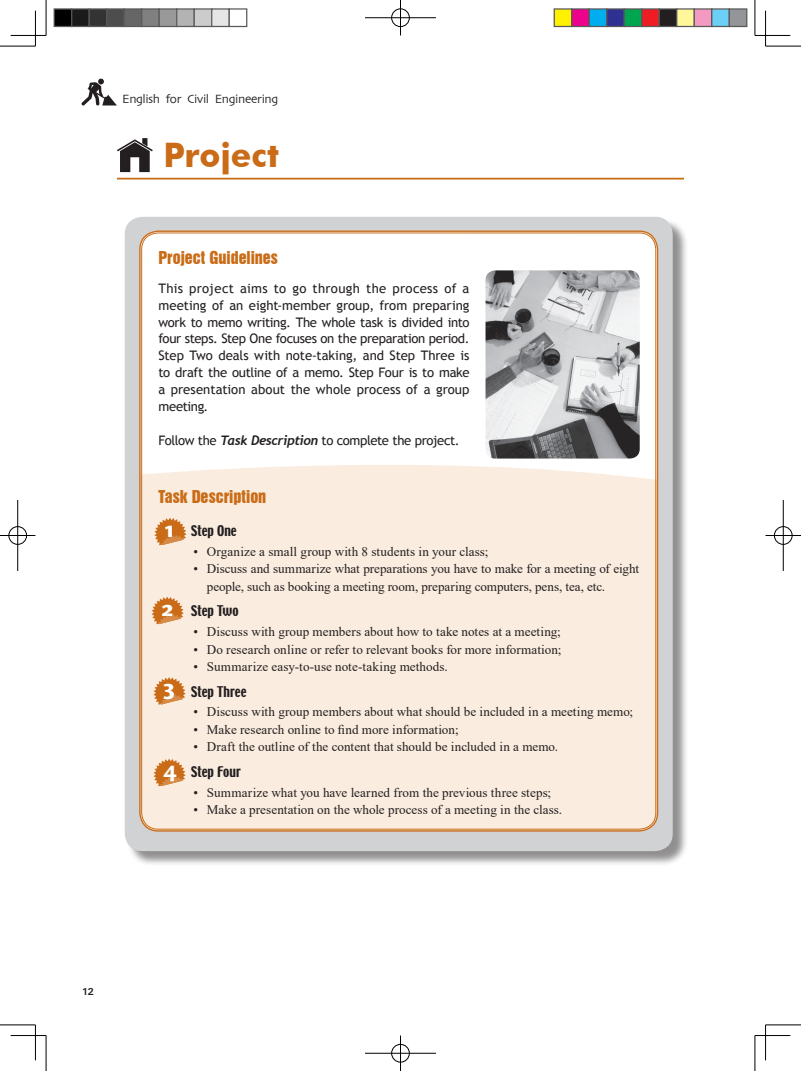
<style>
.page{position:relative;width:801px;height:1071px;background:#fff}
.page>*{position:absolute;margin:0;border:0;box-sizing:border-box;transform-origin:0 0}
.t1{font:700 33.75px "Futura BT";letter-spacing:-.005em;color:#ca6c17}
.t2{font:22.5px "Stone Sans OSITCTT Bold";color:#fff}
.t3{font:16.25px "Swiss 921 BT Regular A";color:#ca6c17}
.t4{font:13.12px/17.5px "Times New Roman";color:#231f20}
.t5{font:13.12px/17px "Trebuchet MS";letter-spacing:-.015em;color:#231f20;text-align:justify}
.t6{font:13.12px "Techno";letter-spacing:.005em;color:#231f20}
.t7{font:12.5px "Skia";letter-spacing:-.035em;color:#231f20}
.t8{font:700 10px "Univers";color:#231f20}
.s1{font-family:"Trebuchet";font-weight:700;font-style:italic}
</style>
<div class="page">
<svg style="left:81px;top:79px;width:36px;height:27px"></svg>
<hr style="left:117px;top:178px;width:567px;height:1px;background:#ca6c17">
<svg style="left:117px;top:138px;width:36px;height:34px"></svg>
<div style="left:126px;top:218px;width:562px;height:648px;background:#231f20;opacity:.5"></div>
<div style="left:125px;top:217px;width:548px;height:633px;background:#d1d2d4;border-radius:18px"></div>
<div style="left:141px;top:232px;width:516px;height:598px;background:#faecde;border-radius:18px"></div>
<svg style="left:141px;top:232px;width:515px;height:248px;fill:#fff"></svg>
<svg style="left:154px;top:517px;width:33px;height:28px"></svg>
<svg style="left:152px;top:596px;width:32px;height:28px"></svg>
<svg style="left:153px;top:677px;width:33px;height:27px"></svg>
<svg style="left:153px;top:759px;width:33px;height:27px"></svg>
<img style="left:485px;top:269px;width:155px;height:190px">
<div style="left:484px;top:268px;width:157px;height:192px;border:2px solid #fff;border-radius:11px"></div>
<hr style="left:0;top:46px;width:35px;height:1px;background:#000">
<hr style="left:765px;top:46px;width:36px;height:1px;background:#000">
<hr style="left:0;top:1024px;width:35px;height:1px;background:#000">
<hr style="left:765px;top:1024px;width:36px;height:1px;background:#000">
<hr style="left:46px;top:0;width:1px;height:35px;background:#000">
<hr style="left:46px;top:1035px;width:1px;height:35px;background:#000">
<hr style="left:755px;top:0;width:1px;height:35px;background:#000">
<hr style="left:755px;top:1035px;width:1px;height:35px;background:#000">
<hr style="left:11px;top:35px;width:35px;height:1px;background:#000">
<hr style="left:755px;top:35px;width:35px;height:1px;background:#000">
<hr style="left:11px;top:1034px;width:35px;height:1px;background:#000">
<hr style="left:755px;top:1034px;width:35px;height:1px;background:#000">
<hr style="left:35px;top:11px;width:1px;height:35px;background:#000">
<hr style="left:35px;top:1024px;width:1px;height:35px;background:#000">
<hr style="left:765px;top:11px;width:1px;height:35px;background:#000">
<hr style="left:765px;top:1024px;width:1px;height:35px;background:#000">
<div style="left:391px;top:8px;width:19px;height:19px;border:2px solid #fff;border-radius:50%"></div>
<hr style="left:365px;top:17px;width:71px;height:1px;background:#fff">
<div style="left:391px;top:9px;width:18px;height:18px;border:1px solid #000;border-radius:50%"></div>
<hr style="left:365px;top:18px;width:71px;height:1px;background:#000">
<hr style="left:400px;top:0;width:1px;height:35px;background:#000">
<div style="left:391px;top:1043px;width:19px;height:19px;border:2px solid #fff;border-radius:50%"></div>
<div style="left:391px;top:1043px;width:18px;height:18px;border:1px solid #000;border-radius:50%"></div>
<hr style="left:365px;top:1052px;width:71px;height:1px;background:#000">
<hr style="left:400px;top:1035px;width:1px;height:35px;background:#000">
<div style="left:8px;top:525px;width:19px;height:20px;border:2px solid #fff;border-radius:50%"></div>
<hr style="left:0;top:534px;width:35px;height:2px;background:#fff">
<hr style="left:17px;top:500px;width:1px;height:70px;background:#fff">
<div style="left:9px;top:526px;width:18px;height:18px;border:1px solid #000;border-radius:50%"></div>
<hr style="left:0;top:535px;width:35px;height:1px;background:#000">
<hr style="left:18px;top:500px;width:1px;height:70px;background:#000">
<div style="left:773px;top:525px;width:20px;height:20px;border:2px solid #fff;border-radius:50%"></div>
<hr style="left:765px;top:534px;width:36px;height:2px;background:#fff">
<hr style="left:782px;top:500px;width:2px;height:70px;background:#fff">
<div style="left:774px;top:526px;width:18px;height:18px;border:1px solid #000;border-radius:50%"></div>
<hr style="left:765px;top:535px;width:36px;height:1px;background:#000">
<hr style="left:783px;top:500px;width:1px;height:70px;background:#000">
<div style="left:54px;top:9px;width:18px;height:17px;background:#000"></div>
<div style="left:54px;top:8px;width:18px;height:19px;border:1px solid #595959"></div>
<div style="left:72px;top:9px;width:17px;height:17px;background:#1a1a1a"></div>
<div style="left:71px;top:8px;width:19px;height:19px;border:1px solid #595959"></div>
<div style="left:89px;top:9px;width:18px;height:17px;background:#333"></div>
<div style="left:89px;top:8px;width:18px;height:19px;border:1px solid #595959"></div>
<div style="left:107px;top:9px;width:17px;height:17px;background:#4d4d4d"></div>
<div style="left:106px;top:8px;width:19px;height:19px;border:1px solid #595959"></div>
<div style="left:124px;top:9px;width:18px;height:17px;background:#666"></div>
<div style="left:124px;top:8px;width:18px;height:19px;border:1px solid #595959"></div>
<div style="left:142px;top:9px;width:17px;height:17px;background:#808080"></div>
<div style="left:141px;top:8px;width:19px;height:19px;border:1px solid #595959"></div>
<div style="left:159px;top:9px;width:18px;height:17px;background:#999"></div>
<div style="left:159px;top:8px;width:18px;height:19px;border:1px solid #595959"></div>
<div style="left:177px;top:9px;width:17px;height:17px;background:#b3b3b3"></div>
<div style="left:176px;top:8px;width:19px;height:19px;border:1px solid #595959"></div>
<div style="left:194px;top:9px;width:18px;height:17px;background:#ccc"></div>
<div style="left:194px;top:8px;width:18px;height:19px;border:1px solid #595959"></div>
<div style="left:212px;top:9px;width:17px;height:17px;background:#e6e6e6"></div>
<div style="left:211px;top:8px;width:19px;height:19px;border:1px solid #595959"></div>
<div style="left:229px;top:8px;width:18px;height:19px;border:1px solid #595959"></div>
<div style="left:554px;top:9px;width:18px;height:17px;background:#fff101"></div>
<div style="left:553px;top:8px;width:19px;height:19px;border:1px solid #595959"></div>
<div style="left:572px;top:9px;width:17px;height:17px;background:#ed028c"></div>
<div style="left:571px;top:8px;width:19px;height:19px;border:1px solid #595959"></div>
<div style="left:589px;top:9px;width:18px;height:17px;background:#00aeef"></div>
<div style="left:588px;top:8px;width:19px;height:19px;border:1px solid #595959"></div>
<div style="left:607px;top:9px;width:17px;height:17px;background:#2e3092"></div>
<div style="left:606px;top:8px;width:19px;height:19px;border:1px solid #595959"></div>
<div style="left:624px;top:9px;width:18px;height:17px;background:#00a54f"></div>
<div style="left:623px;top:8px;width:19px;height:19px;border:1px solid #595959"></div>
<div style="left:642px;top:9px;width:17px;height:17px;background:#ee1d23"></div>
<div style="left:641px;top:8px;width:19px;height:19px;border:1px solid #595959"></div>
<div style="left:659px;top:9px;width:18px;height:17px;background:#231f20"></div>
<div style="left:658px;top:8px;width:19px;height:19px;border:1px solid #595959"></div>
<div style="left:677px;top:9px;width:17px;height:17px;background:#fff79a"></div>
<div style="left:676px;top:8px;width:19px;height:19px;border:1px solid #595959"></div>
<div style="left:694px;top:9px;width:18px;height:17px;background:#f499c2"></div>
<div style="left:693px;top:8px;width:19px;height:19px;border:1px solid #595959"></div>
<div style="left:712px;top:9px;width:17px;height:17px;background:#6bcff6"></div>
<div style="left:711px;top:8px;width:19px;height:19px;border:1px solid #595959"></div>
<div style="left:729px;top:9px;width:18px;height:17px;background:#939598"></div>
<div style="left:728px;top:8px;width:19px;height:19px;border:1px solid #595959"></div>
<p class="t7" style="left:122px;top:92px;width:157px">English for Civil Engineering</p>
<h1 class="t1" style="left:163px;top:135px;width:117px">Project</h1>
<p class="t3" style="left:158px;top:247px;width:121px">Project Guidelines</p>
<p class="t5" style="left:158px;top:279px;width:313px">This project aims to go through the process of a meeting of an eight-member group, from preparing work to memo writing. The whole task is divided into four steps. Step One focuses on the preparation period.<br>Step Two deals with note-taking, and Step Three is to draft the outline of a memo. Step Four is to make a presentation about the whole process of a group meeting.</p>
<p class="t5" style="left:158px;top:432px;width:303px">Follow the <span class="s1">Task Description</span> to complete the project.</p>
<p class="t3" style="left:158px;top:486px;width:109px">Task Description</p>
<p class="t6" style="left:191px;top:521px;width:47px">Step One</p>
<p class="t4" style="left:194px;top:542px;width:296px">• Organize a small group with 8 students in your class;</p>
<p class="t4" style="left:207px;top:559px;width:434px;text-indent:-13px">• Discuss and summarize what preparations you have to make for a meeting of eight people, such as booking a meeting room, preparing computers, pens, tea, etc.</p>
<p class="t6" style="left:191px;top:601px;width:49px">Step Two</p>
<p class="t4" style="left:194px;top:622px;width:369px">• Discuss with group members about how to take notes at a meeting;</p>
<p class="t4" style="left:194px;top:639px;width:369px">• Do research online or refer to relevant books for more information;</p>
<p class="t4" style="left:194px;top:657px;width:256px">• Summarize easy-to-use note-taking methods.</p>
<p class="t6" style="left:191px;top:682px;width:57px">Step Three</p>
<p class="t4" style="left:194px;top:702px;width:441px">• Discuss with group members about what should be included in a meeting memo;</p>
<p class="t4" style="left:194px;top:720px;width:267px">• Make research online to find more information;</p>
<p class="t4" style="left:194px;top:737px;width:366px">• Draft the outline of the content that should be included in a memo.</p>
<p class="t6" style="left:191px;top:762px;width:51px">Step Four</p>
<p class="t4" style="left:194px;top:783px;width:359px">• Summarize what you have learned from the previous three steps;</p>
<p class="t4" style="left:194px;top:800px;width:370px">• Make a presentation on the whole process of a meeting in the class.</p>
<h2 class="t2" style="left:165px;top:514px;width:11px">1</h2>
<h2 class="t2" style="left:161px;top:593px;width:14px">2</h2>
<h2 class="t2" style="left:163px;top:672px;width:13px">3</h2>
<h2 class="t2" style="left:163px;top:754px;width:15px">4</h2>
<p class="t8" style="left:82px;top:984px;width:14px">12</p>
</div>
